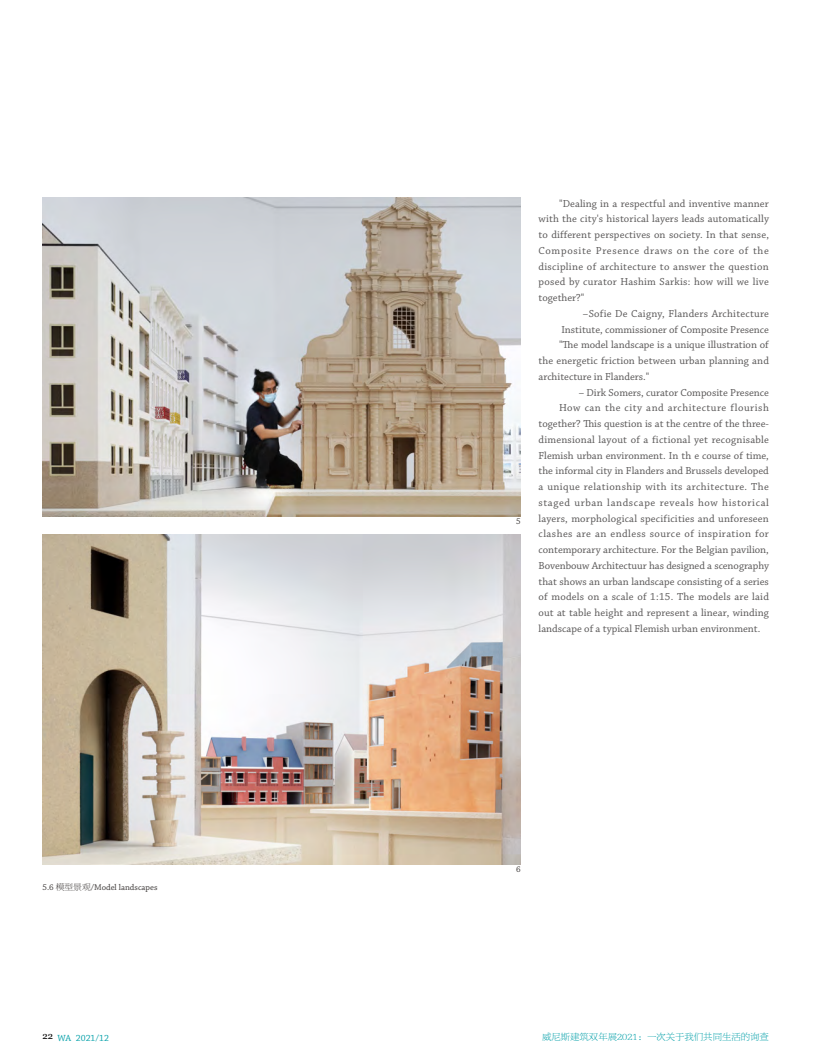
<style>
.page{position:relative;width:815px;height:1063px;background:#fff}
.page>*{position:absolute;margin:0;border:0;box-sizing:border-box;transform-origin:0 0}
.t1{font:10.75px "Chaparral Pro";letter-spacing:.01em;color:#595757}
.t2{font:10.75px "Chaparral Pro";letter-spacing:.04em;color:#595757}
.t3{font:10.75px "Chaparral Pro";letter-spacing:.055em;color:#595757}
.t4{font:10.75px "Chaparral Pro";letter-spacing:.065em;color:#595757}
.t5{font:10.75px "Chaparral Pro";letter-spacing:.045em;color:#595757}
.t6{font:9.38px "FZBYSK GBK1 0";color:#009fa8}
.t7{font:9.38px "Chaparral Pro";color:#009fa8}
.t8{font:8.75px "Chaparral Pro";color:#3e3a39}
.s1{font-family:"FZBYSK GBK1 0"}
</style>
<div class="page">
<img style="left:42px;top:198px;width:479px;height:319px">
<img style="left:43px;top:534px;width:478px;height:331px">
<p class="t8" style="left:43px;top:882px;width:117px">5.6 <span class="s1">模型景观</span>/Model landscapes</p>
<p class="t8" style="left:516px;top:517px;width:6px">5</p>
<p class="t1" style="left:559px;top:197px;width:211px">"Dealing in a respectful and inventive manner</p>
<p class="t1" style="left:539px;top:213px;width:232px">with the city's historical layers leads automatically</p>
<p class="t1" style="left:539px;top:229px;width:232px">to different perspectives on society. In that sense,</p>
<p class="t4" style="left:539px;top:245px;width:232px">Composite Presence draws on the core of the</p>
<p class="t1" style="left:539px;top:260px;width:232px">discipline of architecture to answer the question</p>
<p class="t1" style="left:539px;top:276px;width:232px">posed by curator Hashim Sarkis: how will we live</p>
<p class="t1" style="left:539px;top:292px;width:47px">together?"</p>
<p class="t1" style="left:583px;top:308px;width:188px">–Sofie De Caigny, Flanders Architecture</p>
<p class="t1" style="left:561px;top:323px;width:209px">Institute, commissioner of Composite Presence</p>
<p class="t1" style="left:559px;top:339px;width:211px">"The model landscape is a unique illustration of</p>
<p class="t1" style="left:539px;top:355px;width:232px">the energetic friction between urban planning and</p>
<p class="t1" style="left:539px;top:371px;width:112px">architecture in Flanders."</p>
<p class="t1" style="left:579px;top:386px;width:192px">– Dirk Somers, curator Composite Presence</p>
<p class="t5" style="left:559px;top:402px;width:211px">How can the city and architecture flourish</p>
<p class="t1" style="left:539px;top:418px;width:232px">together? This question is at the centre of the three-</p>
<p class="t1" style="left:539px;top:434px;width:232px">dimensional layout of a fictional yet recognisable</p>
<p class="t1" style="left:539px;top:449px;width:232px">Flemish urban environment. In th e course of time,</p>
<p class="t1" style="left:539px;top:465px;width:232px">the informal city in Flanders and Brussels developed</p>
<p class="t2" style="left:539px;top:481px;width:232px">a unique relationship with its architecture. The</p>
<p class="t3" style="left:539px;top:497px;width:232px">staged urban landscape reveals how historical</p>
<p class="t1" style="left:539px;top:512px;width:232px">layers, morphological specificities and unforeseen</p>
<p class="t2" style="left:539px;top:528px;width:232px">clashes are an endless source of inspiration for</p>
<p class="t1" style="left:539px;top:544px;width:232px">contemporary architecture. For the Belgian pavilion,</p>
<p class="t1" style="left:539px;top:560px;width:232px">Bovenbouw Architectuur has designed a scenography</p>
<p class="t1" style="left:539px;top:575px;width:232px">that shows an urban landscape consisting of a series</p>
<p class="t1" style="left:539px;top:591px;width:232px">of models on a scale of 1:15. The models are laid</p>
<p class="t1" style="left:539px;top:607px;width:232px">out at table height and represent a linear, winding</p>
<p class="t1" style="left:539px;top:623px;width:223px">landscape of a typical Flemish urban environment.</p>
<p class="t8" style="left:516px;top:864px;width:6px">6</p>
<p class="t7" style="left:43px;top:1033px;width:68px"><sup>22</sup> WA 2021/12</p>
<p class="t6" style="left:542px;top:1032px;width:228px">威尼斯建筑双年展2021：一次关于我们共同生活的询查</p>
</div>
